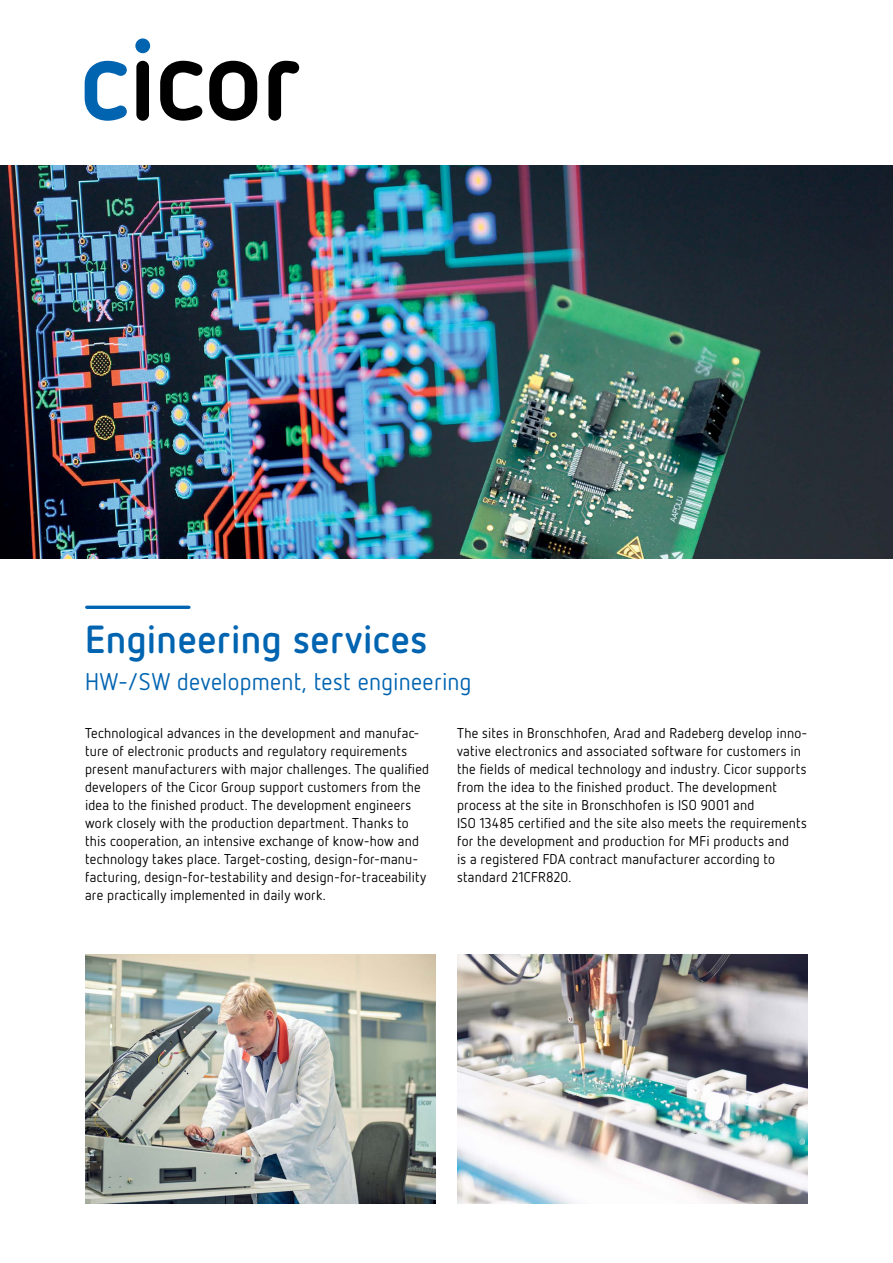
<style>
.page{position:relative;width:893px;height:1263px;background:#fff}
.page>*{position:absolute;margin:0;border:0;box-sizing:border-box;transform-origin:0 0}
.t1{font:700 39.15px "Netto OT";letter-spacing:.015em;color:#0064b1}
.t2{font:24px "Netto OT";letter-spacing:.015em;color:#0064b1}
.t3{font:14.25px/18px "Netto OT";letter-spacing:.015em;color:#000}
</style>
<div class="page">
<hr style="left:87px;top:606px;width:102px;height:3px;background:#0064b1">
<img style="left:457px;top:954px;width:351px;height:249px">
<img style="left:85px;top:954px;width:351px;height:249px">
<svg style="left:85px;top:61px;width:42px;height:60px"></svg>
<div style="left:135px;top:38px;width:15px;height:15px;background:#0064b1;border-radius:50%"></div>
<div style="left:136px;top:61px;width:13px;height:60px;background:#000;border-radius:6px"></div>
<svg style="left:160px;top:61px;width:42px;height:60px"></svg>
<svg style="left:209px;top:61px;width:48px;height:60px"></svg>
<svg style="left:268px;top:61px;width:31px;height:60px"></svg>
<img style="left:0;top:166px;width:893px;height:392px">
<h1 class="t1" style="left:85px;top:615px;width:344px">Engineering services</h1>
<h2 class="t2" style="left:85px;top:667px;width:388px">HW-/SW development, test engineering</h2>
<p class="t3" style="left:85px;top:724px;width:346px">Technological advances in the development and manufac&shy;ture of electronic products and regulatory requirements present manufacturers with major challenges. The qualified developers of the Cicor Group support customers from the idea to the finished product. The development engineers work closely with the production department. Thanks to this cooperation, an intensive exchange of know-how and technology takes place. Target-costing, design-for-manu&shy;facturing, design-for-testability and design-for-traceability are practically implemented in daily work.</p>
<p class="t3" style="left:457px;top:724px;width:352px">The sites in Bronschhofen, Arad and Radeberg develop inno&shy;vative electronics and associated software for customers in the fields of medical technology and industry. Cicor supports from the idea to the finished product. The development process at the site in Bronschhofen is ISO 9001 and<br>ISO 13485 certified and the site also meets the requirements for the development and production for MFi products and<br>is a registered FDA contract manufacturer according to standard 21CFR820.</p>
</div>
